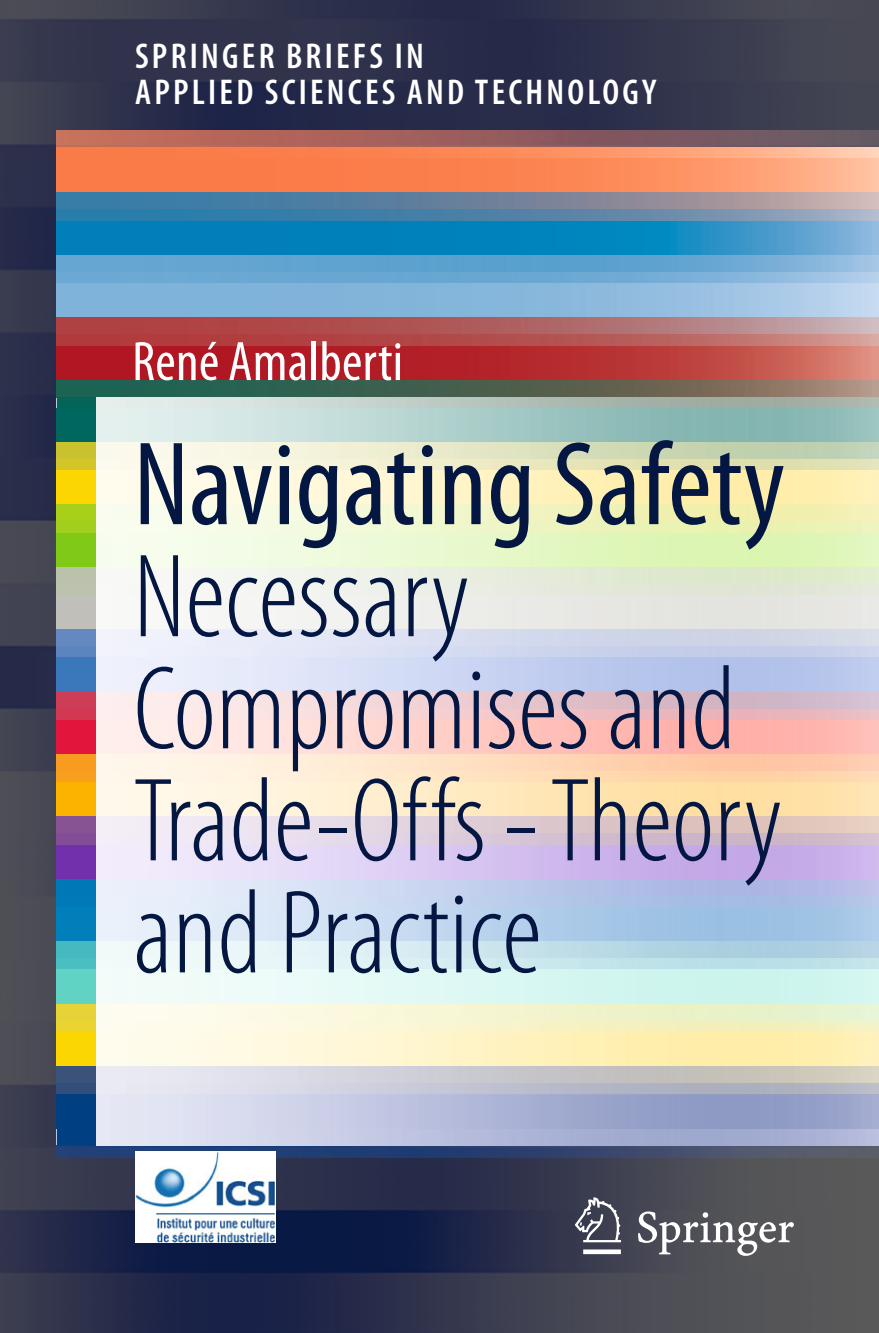
<style>
.page{position:relative;width:879px;height:1333px;background:#fff}
.page>*{position:absolute;margin:0;border:0;box-sizing:border-box;transform-origin:0 0}
.t1{font:300 condensed 120px/112px "Myriad Pro";color:#041743}
.t2{font:condensed 120px "Myriad Pro";color:#041743}
.t3{font:condensed 56px "Myriad Pro";letter-spacing:.005em;color:#fff}
.t4{font:600 condensed 36px/36px "Myriad Pro";letter-spacing:.09em;color:#fff}
</style>
<div class="page">
<img style="left:0;top:0;width:879px;height:1332px">
<img style="left:57px;top:1145px;width:822px;height:12px">
<img style="left:57px;top:1128px;width:39px;height:17px">
<img style="left:57px;top:130px;width:822px;height:278px">
<img style="left:57px;top:221px;width:822px;height:1px">
<img style="left:57px;top:408px;width:39px;height:720px">
<img style="left:57px;top:658px;width:39px;height:1px">
<img style="left:57px;top:896px;width:39px;height:1px">
<img style="left:57px;top:1094px;width:39px;height:1px">
<img style="left:96px;top:397px;width:783px;height:748px">
<img style="left:96px;top:658px;width:783px;height:1px">
<img style="left:96px;top:896px;width:783px;height:1px">
<img style="left:96px;top:1094px;width:783px;height:1px">
<svg style="left:575px;top:1196px;width:219px;height:59px;background:#6a6b73"></svg>
<img style="left:135px;top:1151px;width:141px;height:91px">
<p class="t4" style="left:135px;top:41px;width:523px">SPRINGER BRIEFS IN<br>APPLIED SCIENCES AND TECHNOLOGY</p>
<p class="t3" style="left:132px;top:341px;width:272px">René Amalberti</p>
<p class="t2" style="left:133px;top:441px;width:653px">Navigating Safety</p>
<p class="t1" style="left:133px;top:551px;width:650px">Necessary<br>Compromises and<br>Trade-Of fs - Theory and Practice</p>
</div>
